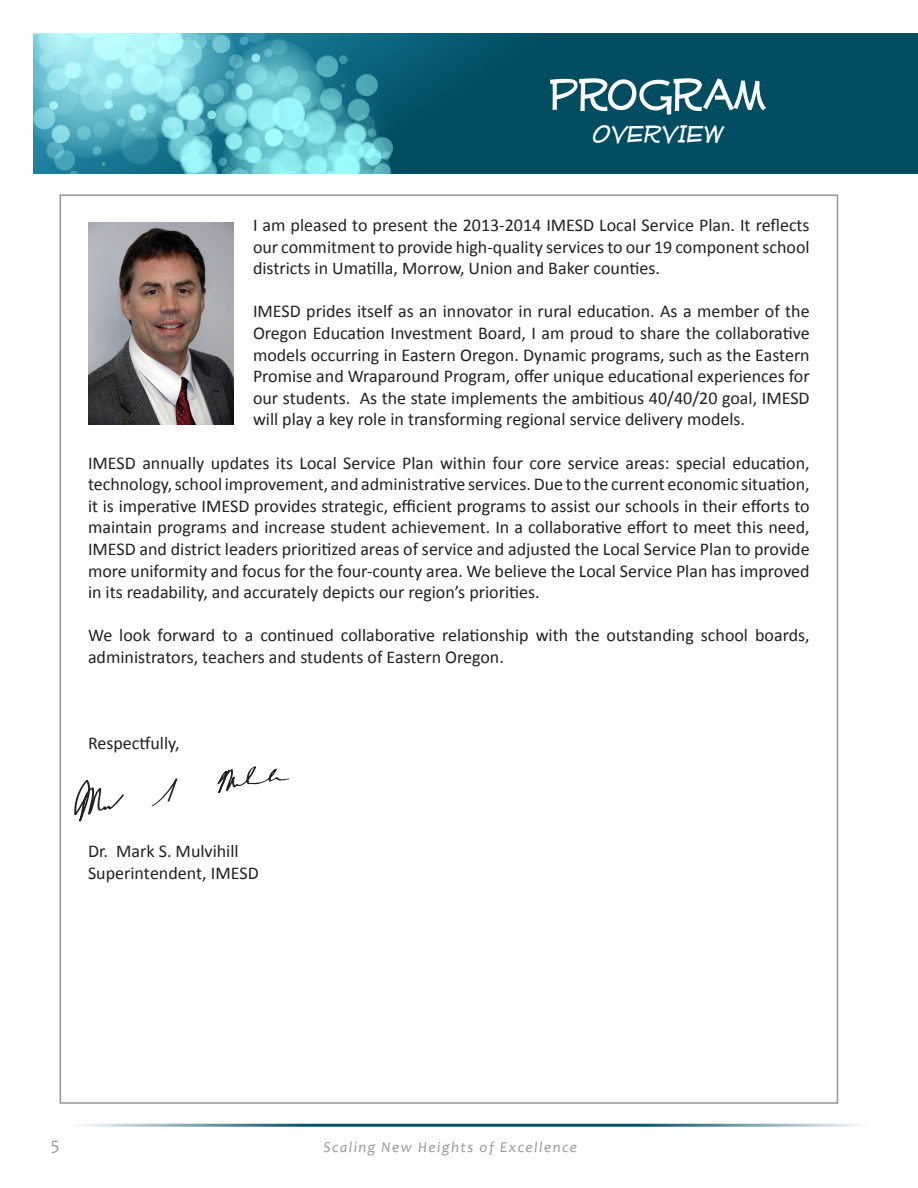
<style>
.page{position:relative;width:918px;height:1188px;background:#fff}
.page>*{position:absolute;margin:0;border:0;box-sizing:border-box;transform-origin:0 0}
.Title_Text{font:54px "Mufferaw Free";color:#fff}
.Title_Text-2{font:italic 30px "Mufferaw Free";color:#fff}
.t1{font:18px/21.6px "Calibri";color:#231f20;text-align:justify}
.Page_Number{font:18px "Candara";color:#939598}
.t2{font:italic 15px "Candara";letter-spacing:.1em;color:#939598}
</style>
<div class="page">
<svg style="left:34px;top:34px;width:883px;height:140px;background:#28798b"></svg>
<hr style="left:917px;top:34px;width:1px;height:140px;background:#004d62">
<svg style="left:74px;top:780px;width:50px;height:42px"></svg>
<svg style="left:151px;top:778px;width:27px;height:28px"></svg>
<svg style="left:217px;top:766px;width:72px;height:27px"></svg>
<img style="left:89px;top:222px;width:144px;height:203px">
<hr style="left:70px;top:1124px;width:799px;height:3px;background:#004d62">
<p class="Title_Text" style="left:548px;top:67px;width:219px">PROGRAM</p>
<p class="Title_Text-2" style="left:592px;top:119px;width:137px">OVERVIEW</p>
<p class="t1" style="left:253px;top:214px;width:558px">I am pleased to present the 2013-2014 IMESD Local Service Plan. It reflects our commitment to provide high-quality services to our 19 component school districts in Umatilla, Morrow, Union and Baker counties.</p>
<p class="t1" style="left:253px;top:301px;width:558px">IMESD prides itself as an innovator in rural education. As a member of the Oregon Education Investment Board, I am proud to share the collaborative models occurring in Eastern Oregon. Dynamic programs, such as the Eastern Promise and Wraparound Program, offer unique educational experiences for our students. As the state implements the ambitious 40/40/20 goal, IMESD will play a key role in transforming regional service delivery models.</p>
<p class="t1" style="left:88px;top:452px;width:723px">IMESD annually updates its Local Service Plan within four core service areas: special education, technology, school improvement, and administrative services. Due to the current economic situation, it is imperative IMESD provides strategic, efficient programs to assist our schools in their efforts to maintain programs and increase student achievement. In a collaborative effort to meet this need, IMESD and district leaders prioritized areas of service and adjusted the Local Service Plan to provide more uniformity and focus for the four-county area. We believe the Local Service Plan has improved in its readability, and accurately depicts our region’s priorities.</p>
<p class="t1" style="left:88px;top:625px;width:723px">We look forward to a continued collaborative relationship with the outstanding school boards, administrators, teachers and students of Eastern Oregon.</p>
<p class="t1" style="left:88px;top:733px;width:93px">Respectfully,</p>
<p class="t1" style="left:88px;top:841px;width:152px">Dr. Mark S. Mulvihill</p>
<p class="t1" style="left:88px;top:862px;width:172px">Superintendent, IMESD</p>
<p class="Page_Number" style="left:51px;top:1132px;width:10px">5</p>
<p class="t2" style="left:323px;top:1137px;width:255px">Scaling New Heights of Excellence</p>
</div>
